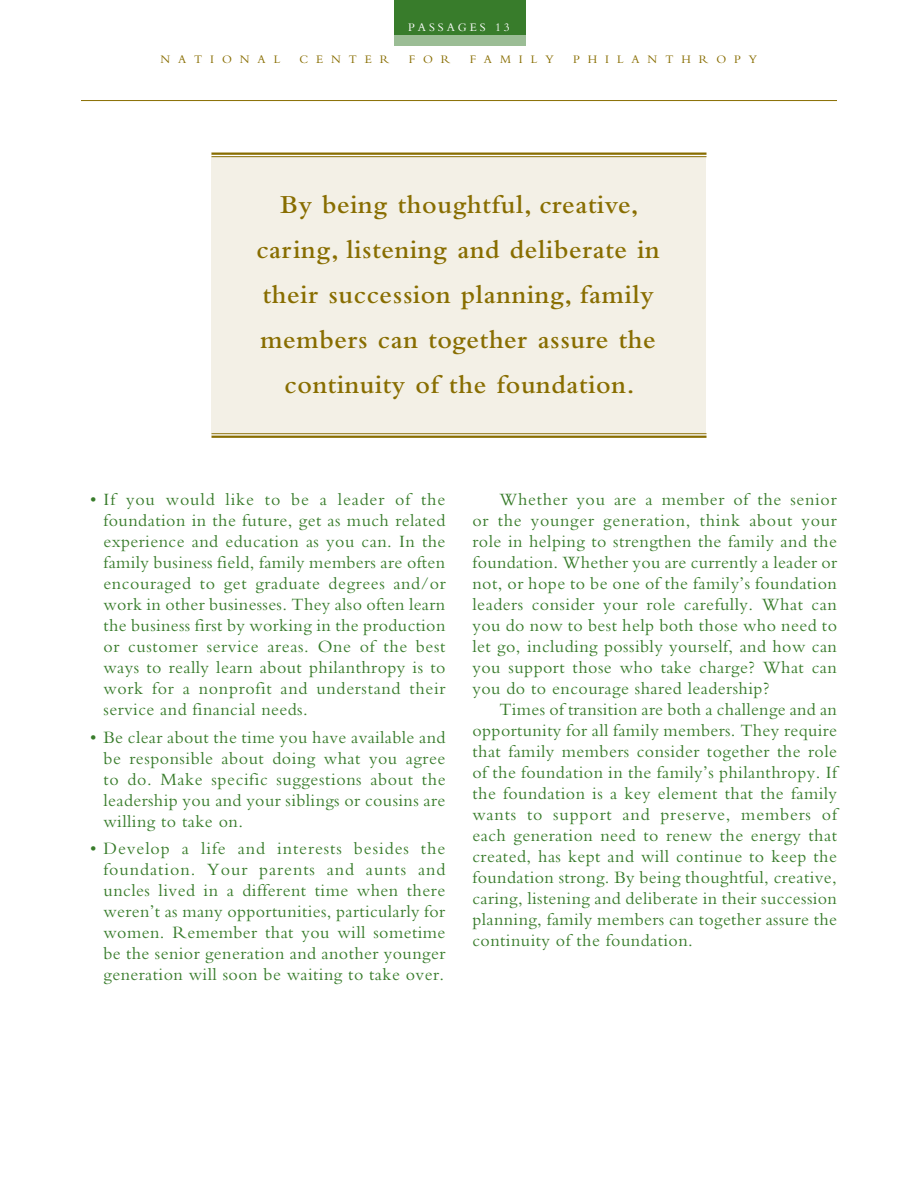
<style>
.page{position:relative;width:918px;height:1188px;background:#fff}
.page>*{position:absolute;margin:0;border:0;box-sizing:border-box;transform-origin:0 0}
.t1{font:600 27px/45px "Bembo Std";letter-spacing:.025em;color:#886d00;text-align:center}
.t2{font:18px/21px "Bembo Std";letter-spacing:.025em;color:#387c2b;text-align:justify}
.t3{font:12px "Bembo Std";letter-spacing:.66em;color:#886d00}
.t4{font:12px "Bembo Std";letter-spacing:.25em;color:#fff}
</style>
<div class="page">
<div style="left:394px;top:0;width:132px;height:45px;background:#9bbd95"></div>
<div style="left:394px;top:0;width:132px;height:35px;background:#387c2b"></div>
<hr style="left:81px;top:100px;width:756px;height:1px;background:#886d00">
<div style="left:211px;top:153px;width:495px;height:283px;background:#f3f0e6"></div>
<hr style="left:212px;top:153px;width:494px;height:4px;background:#fff">
<hr style="left:212px;top:153px;width:494px;height:2px;background:#886d00">
<hr style="left:212px;top:156px;width:494px;height:1px;background:#886d00">
<svg style="left:212px;top:434px;width:494px;height:2px"></svg>
<hr style="left:212px;top:433px;width:495px;height:1px;background:#886d00">
<hr style="left:212px;top:436px;width:495px;height:2px;background:#886d00">
<p class="t4" style="left:408px;top:20px;width:103px">PASSAGES 13</p>
<p class="t3" style="left:160px;top:52px;width:121px">NATIONAL</p>
<p class="t3" style="left:299px;top:52px;width:92px">CENTER</p>
<p class="t3" style="left:409px;top:52px;width:43px">FOR</p>
<p class="t3" style="left:470px;top:52px;width:86px">FAMILY</p>
<p class="t3" style="left:573px;top:52px;width:186px">PHILANTHROPY</p>
<h1 class="t1" style="left:256px;top:183px;width:405px">By being thoughtful, creative, caring, listening and deliberate in their succession planning, family members can together assure the continuity of the foundation.</h1>
<p class="t2" style="left:104px;top:488px;width:344px;text-indent:-14px">• If you would like to be a leader of the foundation in the future, get as much related experience and education as you can. In the family business field, family members are often encouraged to get graduate degrees and/or work in other businesses. They also often learn the business first by working in the production or customer service areas. One of the best ways to really learn about philanthropy is to work for a nonprofit and understand their service and financial needs.</p>
<p class="t2" style="left:104px;top:726px;width:344px;text-indent:-14px">• Be clear about the time you have available and be responsible about doing what you agree to do. Make specific suggestions about the leadership you and your siblings or cousins are willing to take on.</p>
<p class="t2" style="left:104px;top:838px;width:344px;text-indent:-14px">• Develop a life and interests besides the foundation. Your parents and aunts and uncles lived in a different time when there weren’t as many opportunities, particularly for women. Remember that you will sometime be the senior generation and another younger generation will soon be waiting to take over.</p>
<p class="t2" style="left:472px;top:488px;width:366px;text-indent:27px">Whether you are a member of the senior or the younger generation, think about your role in helping to strengthen the family and the foundation. Whether you are currently a leader or not, or hope to be one of the family’s foundation leaders consider your role carefully. What can you do now to best help both those who need to let go, including possibly yourself, and how can you support those who take charge? What can you do to encourage shared leadership?</p>
<p class="t2" style="left:472px;top:698px;width:366px;text-indent:27px">Times of transition are both a challenge and an opportunity for all family members. They require that family members consider together the role of the foundation in the family’s philanthropy. If the foundation is a key element that the family wants to support and preserve, members of each generation need to renew the energy that created, has kept and will continue to keep the foundation strong. By being thoughtful, creative, caring, listening and deliberate in their succession planning, family members can together assure the continuity of the foundation.</p>
</div>
